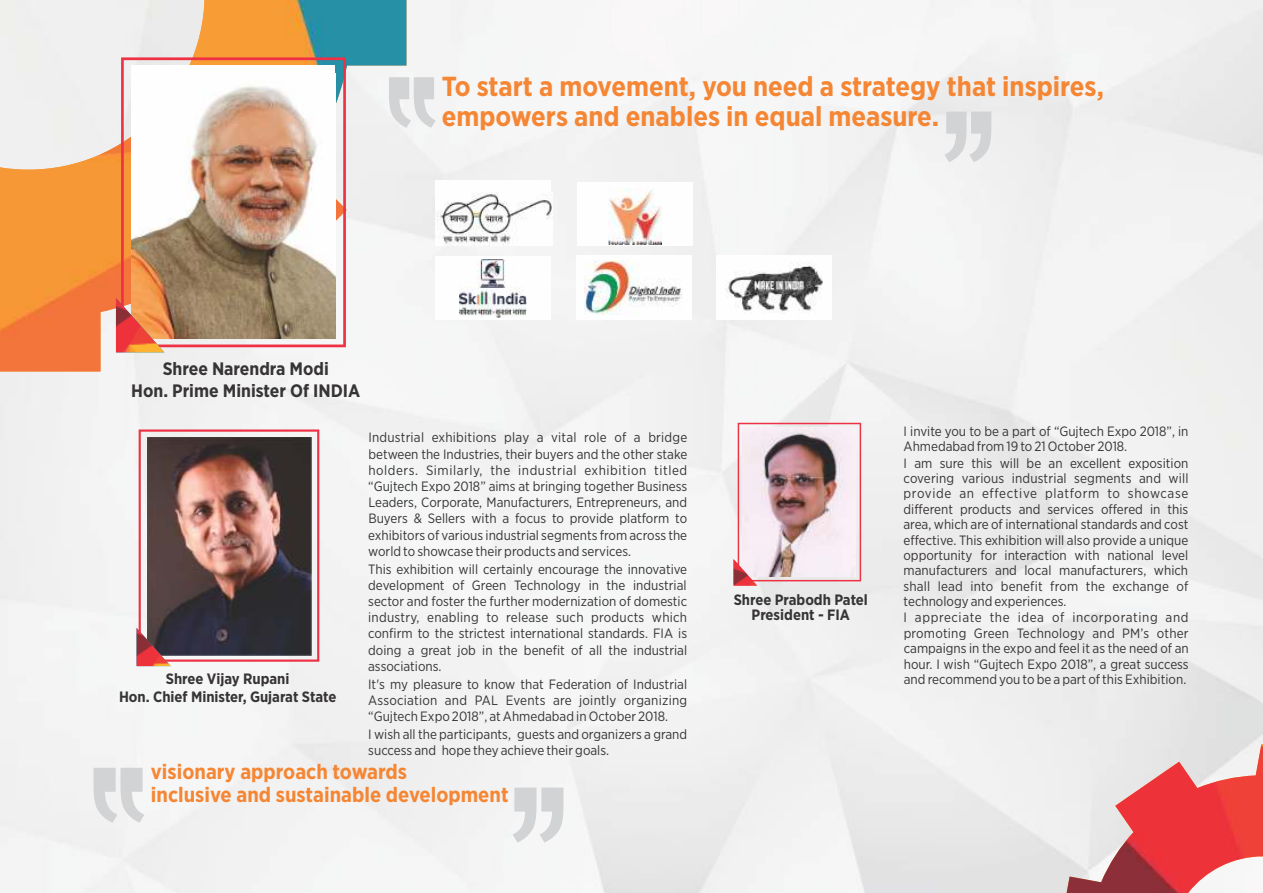
<style>
.page{position:relative;width:1263px;height:893px;background:#f2f2f2}
.page>*{position:absolute;margin:0;border:0;box-sizing:border-box;transform-origin:0 0}
.t1{font:700 27.45px/29.7px "Gotham Narrow";color:#f58634}
.t2{font:700 21px/22.6px "Gotham Narrow";color:#f58634}
.t3{font:700 18px/21.6px "Gotham Narrow";color:#373435;text-align:center}
.t4{font:700 15px/18px "Gotham Narrow";color:#373435;text-align:center}
.t5{font:13.5px/16.2px "Gotham Narrow";color:#373435;text-align:justify}
</style>
<div class="page">
<img style="left:0;top:0;width:406px;height:371px">
<svg style="left:121px;top:57px;width:225px;height:290px"></svg>
<div style="left:132px;top:66px;width:203px;height:273px;background:#fefefe"></div>
<img style="left:132px;top:86px;width:203px;height:253px">
<img style="left:116px;top:298px;width:48px;height:54px">
<svg style="left:94px;top:768px;width:50px;height:55px"></svg>
<svg style="left:513px;top:788px;width:50px;height:54px"></svg>
<div style="left:577px;top:182px;width:116px;height:63px;background:#fefefe"></div>
<img style="left:608px;top:189px;width:53px;height:56px">
<div style="left:435px;top:180px;width:116px;height:65px;background:#fefefe"></div>
<img style="left:436px;top:193px;width:116px;height:52px">
<div style="left:435px;top:257px;width:116px;height:63px;background:#fefefe"></div>
<img style="left:460px;top:260px;width:67px;height:58px">
<div style="left:717px;top:255px;width:115px;height:65px;background:#fefefe"></div>
<img style="left:726px;top:265px;width:97px;height:47px">
<div style="left:576px;top:255px;width:115px;height:65px;background:#fefefe"></div>
<img style="left:585px;top:260px;width:97px;height:54px">
<svg style="left:389px;top:77px;width:47px;height:51px"></svg>
<svg style="left:944px;top:112px;width:47px;height:50px"></svg>
<img style="left:138px;top:429px;width:181px;height:233px">
<img style="left:137px;top:628px;width:34px;height:38px">
<img style="left:737px;top:423px;width:124px;height:163px">
<img style="left:733px;top:559px;width:24px;height:27px">
<hr style="left:1262px;top:0;width:1px;height:893px;background:#ededed">
<svg style="left:1056px;top:744px;width:207px;height:149px"></svg>
<h1 class="t1" style="left:442px;top:72px;width:664px">To start a movement, you need a strategy that inspires, empowers and enables in equal measure.</h1>
<h3 class="t3" style="left:131px;top:358px;width:231px">Shree Narendra Modi<br>Hon. Prime Minister Of INDIA</h3>
<p class="t4" style="left:119px;top:670px;width:219px">Shree Vijay Rupani<br>Hon. Chief Minister, Gujarat State</p>
<p class="t5" style="left:368px;top:429px;width:321px">Industrial exhibitions play a vital role of a bridge between the Industries, their buyers and the other stake holders. Similarly, the industrial exhibition titled “Gujtech Expo 2018” aims at bringing together Business Leaders, Corporate, Manufacturers, Entrepreneurs, and Buyers &amp; Sellers with a focus to provide platform to exhibitors of various industrial segments from across the world to showcase their products and services.</p>
<p class="t5" style="left:368px;top:561px;width:320px">This exhibition will certainly encourage the innovative development of Green Technology in the industrial sector and foster the further modernization of domestic industry, enabling to release such products which confirm to the strictest international standards. FIA is doing a great job in the benefit of all the industrial associations.</p>
<p class="t5" style="left:368px;top:676px;width:320px">It's my pleasure to know that Federation of Industrial Association and PAL Events are jointly organizing “Gujtech Expo 2018”, at Ahmedabad in October 2018.</p>
<p class="t5" style="left:368px;top:726px;width:320px">I wish all the participants, guests and organizers a grand success and hope they achieve their goals.</p>
<p class="t4" style="left:734px;top:593px;width:136px;line-height:14.4px">Shree Prabodh Patel<br>President - FIA</p>
<p class="t5" style="left:903px;top:423px;width:287px;line-height:15.5px;text-align:left">I invite you to be a part of “Gujtech Expo 2018”, in Ahmedabad from 19 to 21 October 2018.<br>I am sure this will be an excellent exposition covering various industrial segments and will provide an effective platform to showcase different products and services offered in this area, which are of international standards and cost effective. This exhibition will also provide a unique opportunity for interaction with national level manufacturers and local manufacturers, which shall lead into benefit from the exchange of technology and experiences.<br>I appreciate the idea of incorporating and promoting Green Technology and PM’s other campaigns in the expo and feel it as the need of an hour. I wish “Gujtech Expo 2018”, a great success and recommend you to be a part of this Exhibition.</p>
<h2 class="t2" style="left:151px;top:760px;width:359px">visionary approach towards<br>inclusive and sustainable development</h2>
</div>
